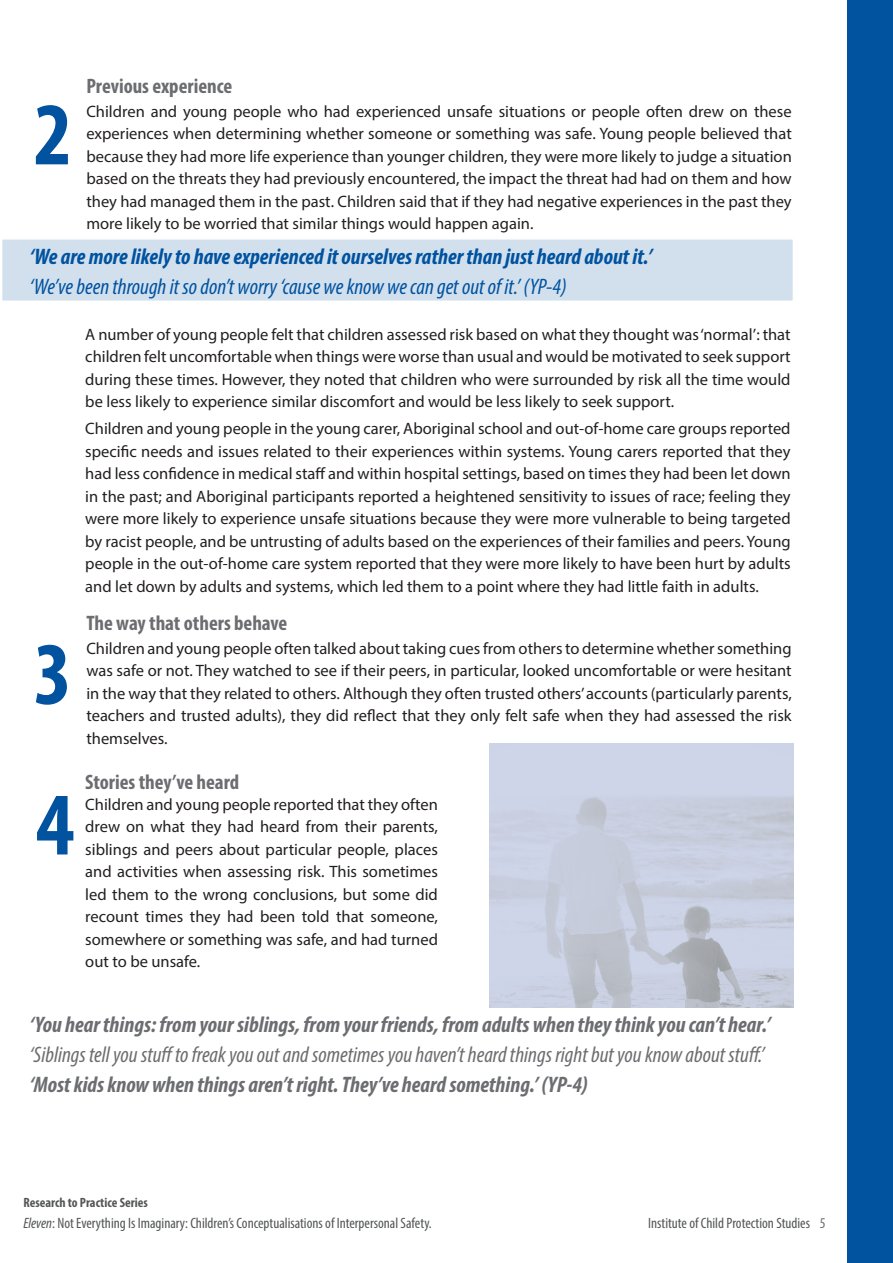
<style>
.page{position:relative;width:893px;height:1263px;background:#fff}
.page>*{position:absolute;margin:0;border:0;box-sizing:border-box;transform-origin:0 0}
.t1{font:700 condensed 90px "Myriad Pro";color:#0153a0}
.t2{font:italic 700 condensed 22.5px "Myriad Pro";color:#6c6d70}
.t3{font:italic condensed 22.5px "Myriad Pro";color:#6c6d70}
.t4{font:italic 700 condensed 22.5px "Myriad Pro";color:#0153a0}
.t5{font:italic condensed 22.5px "Myriad Pro";color:#0153a0}
.t6{font:700 condensed 21px "Myriad Pro";color:#6c6d70}
.t7{font:16.5px/22.5px "Myriad Pro";color:#231f20;text-align:justify}
.t8{font:condensed 15px "Myriad Pro";color:#545557}
.t9{font:700 condensed 13.5px "Myriad Pro";color:#545557}
.s1{font-style:italic}
.s2{color:#6c6d70}
</style>
<div class="page">
<div style="left:848px;top:0;width:45px;height:1263px;background:#0153a0"></div>
<img style="left:489px;top:744px;width:304px;height:264px">
<div style="left:1px;top:238px;width:793px;height:64px;background:#d2e0ee;border:2px solid #fff"></div>
<h1 class="t1" style="left:34px;top:78px;width:40px">2</h1>
<p class="t6" style="left:86px;top:73px;width:147px">Previous experience</p>
<p class="t7" style="left:86px;top:100px;width:707px">Children and young people who had experienced unsafe situations or people often drew on these experiences when determining whether someone or something was safe. Young people believed that because they had more life experience than younger children, they were more likely to judge a situation based on the threats they had previously encountered, the impact the threat had had on them and how they had managed them in the past. Children said that if they had negative experiences in the past they more likely to be worried that similar things would happen again.</p>
<h2 class="t4" style="left:30px;top:243px;width:624px">‘We are more likely to have experienced it ourselves rather than just heard about it.’</h2>
<h2 class="t5" style="left:30px;top:273px;width:539px">‘We’ve been through it so don’t worry ‘cause we know we can get out of it.’ (YP-4)</h2>
<h1 class="t1" style="left:34px;top:618px;width:40px">3</h1>
<h1 class="t1" style="left:36px;top:768px;width:40px">4</h1>
<p class="t7" style="left:85px;top:322px;width:707px">A number of young people felt that children assessed risk based on what they thought was ‘normal’: that children felt uncomfortable when things were worse than usual and would be motivated to seek support during these times. However, they noted that children who were surrounded by risk all the time would be less likely to experience similar discomfort and would be less likely to seek support.</p>
<p class="t7" style="left:85px;top:417px;width:707px">Children and young people in the young carer, Aboriginal school and out-of-home care groups reported specific needs and issues related to their experiences within systems. Young carers reported that they had less confidence in medical staff and within hospital settings, based on times they had been let down in the past; and Aboriginal participants reported a heightened sensitivity to issues of race; feeling they were more likely to experience unsafe situations because they were more vulnerable to being targeted by racist people, and be untrusting of adults based on the experiences of their families and peers. Young people in the out-of-home care system reported that they were more likely to have been hurt by adults and let down by adults and systems, which led them to a point where they had little faith in adults.</p>
<p class="t6" style="left:86px;top:609px;width:202px">The way that others behave</p>
<p class="t7" style="left:86px;top:637px;width:707px">Children and young people often talked about taking cues from others to determine whether something was safe or not. They watched to see if their peers, in particular, looked uncomfortable or were hesitant in the way that they related to others. Although they often trusted others’ accounts (particularly parents, teachers and trusted adults), they did reflect that they only felt safe when they had assessed the risk themselves.</p>
<p class="t6" style="left:85px;top:768px;width:156px">Stories they’ve heard</p>
<p class="t7" style="left:85px;top:793px;width:354px">Children and young people reported that they often drew on what they had heard from their parents, siblings and peers about particular people, places and activities when assessing risk. This sometimes led them to the wrong conclusions, but some did recount times they had been told that someone, somewhere or something was safe, and had turned out to be unsafe.</p>
<h2 class="t2" style="left:30px;top:1011px;width:742px">‘You hear things: from your siblings, from your friends, from adults when they think you can’t hear.’</h2>
<h2 class="t3" style="left:30px;top:1041px;width:736px">‘Siblings tell you stuff to freak you out and sometimes you haven’t heard things right but you know about stuff.’</h2>
<h2 class="t2" style="left:30px;top:1071px;width:560px">‘Most kids know when things aren’t right. They’ve heard something.’ (YP-4)</h2>
<p class="t9" style="left:23px;top:1194px;width:126px">Research to Practice Series</p>
<p class="t8" style="left:23px;top:1214px;width:410px"><span class="s1">Eleven</span>: Not Everything Is Imaginary: Children’s Conceptualisations of Interpersonal Safety.</p>
<p class="t8" style="left:648px;top:1214px;width:179px">Institute of Child Protection Studies <span class="s2">5</span></p>
</div>
